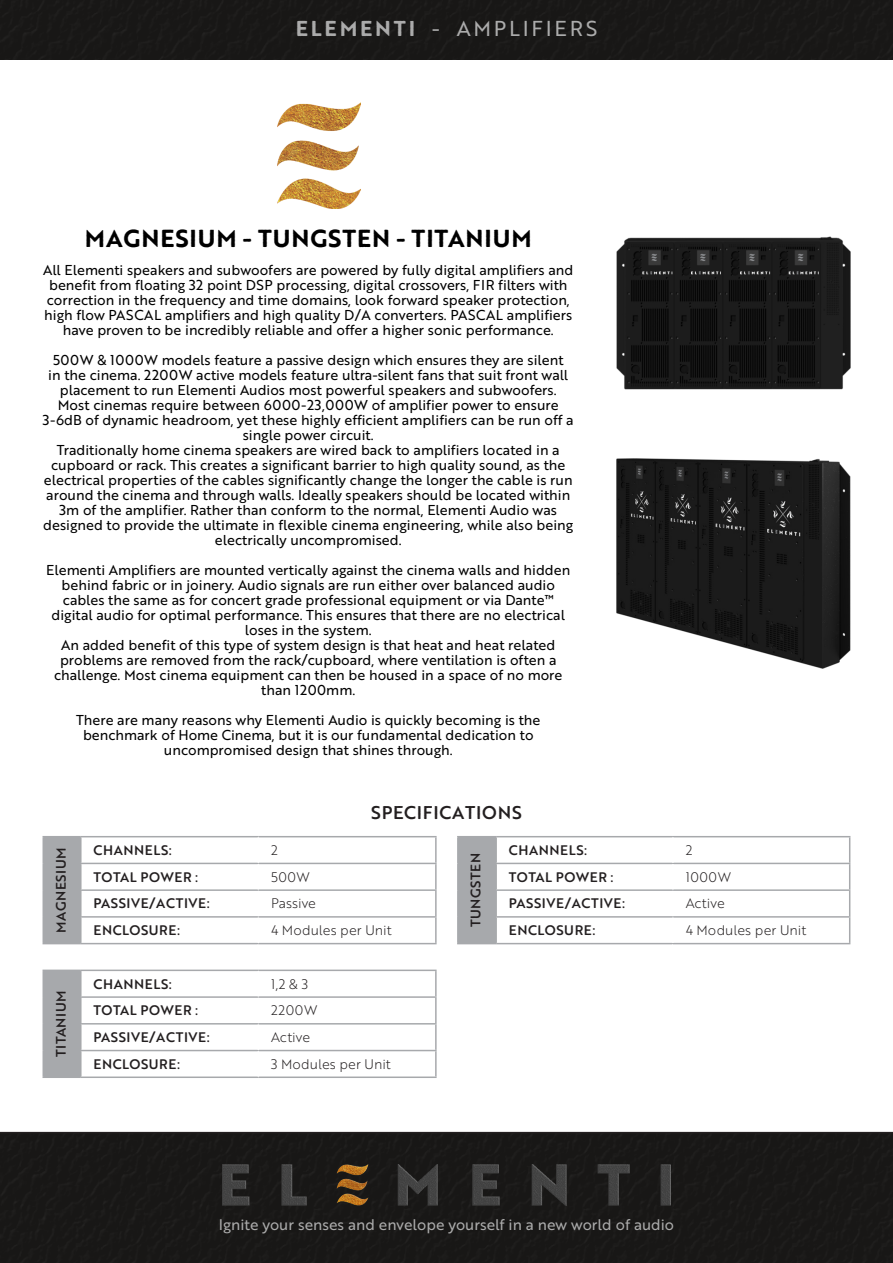
<style>
.page{position:relative;width:893px;height:1263px;background:#fff}
.page>*{position:absolute;margin:0;border:0;box-sizing:border-box;transform-origin:0 0}
.t1{font:700 24px "Brother 1816 Printed";letter-spacing:.035em;color:#000}
.t2{font:21px "Brother 1816 Regular";letter-spacing:.13em;color:#ababab}
.t3{font:500 18px "Brother 1816 Printed";letter-spacing:.04em;color:#231f20}
.t4{font:15px "Brother 1816 Regular";color:#ababab}
.t5{font:13.95px/15px "Brother 1816 Regular";color:#000;text-align:center}
.t6{font:500 13.5px "Brother 1816 Printed";letter-spacing:.04em;color:#231f20}
.t7{font:13.5px "Brother 1816 Light";color:#231f20}
.s1{font-family:"Brother 1816 Printed";font-weight:700}
</style>
<div class="page">
<img style="left:277px;top:102px;width:84px;height:106px">
<img style="left:617px;top:236px;width:233px;height:153px">
<svg style="left:43px;top:837px;width:453px;height:239px"></svg>
<hr style="left:80px;top:889px;width:178px;height:2px;background:#a7a9ac">
<hr style="left:495px;top:889px;width:178px;height:2px;background:#a7a9ac">
<hr style="left:80px;top:916px;width:178px;height:2px;background:#a7a9ac">
<hr style="left:495px;top:916px;width:178px;height:2px;background:#a7a9ac">
<hr style="left:81px;top:943px;width:177px;height:1px;background:#a7a9ac">
<hr style="left:496px;top:943px;width:177px;height:1px;background:#a7a9ac">
<hr style="left:80px;top:1023px;width:178px;height:1px;background:#a7a9ac">
<hr style="left:80px;top:1050px;width:178px;height:1px;background:#a7a9ac">
<hr style="left:81px;top:1076px;width:177px;height:2px;background:#a7a9ac">
<hr style="left:43px;top:1076px;width:38px;height:2px;background:#a7a9ac">
<hr style="left:81px;top:836px;width:177px;height:1px;background:#a7a9ac">
<hr style="left:80px;top:863px;width:178px;height:1px;background:#a7a9ac">
<hr style="left:496px;top:836px;width:177px;height:1px;background:#a7a9ac">
<hr style="left:495px;top:863px;width:178px;height:1px;background:#a7a9ac">
<hr style="left:81px;top:969px;width:177px;height:2px;background:#a7a9ac">
<hr style="left:80px;top:996px;width:178px;height:2px;background:#a7a9ac">
<hr style="left:457px;top:836px;width:39px;height:1px;background:#a7a9ac">
<hr style="left:457px;top:837px;width:2px;height:26px;background:#a7a9ac">
<hr style="left:495px;top:837px;width:2px;height:26px;background:#a7a9ac">
<hr style="left:457px;top:863px;width:2px;height:27px;background:#a7a9ac">
<hr style="left:495px;top:864px;width:2px;height:25px;background:#a7a9ac">
<hr style="left:457px;top:890px;width:2px;height:27px;background:#a7a9ac">
<hr style="left:495px;top:891px;width:2px;height:25px;background:#a7a9ac">
<hr style="left:457px;top:917px;width:2px;height:26px;background:#a7a9ac">
<hr style="left:495px;top:918px;width:2px;height:25px;background:#a7a9ac">
<hr style="left:457px;top:943px;width:39px;height:1px;background:#a7a9ac">
<hr style="left:43px;top:836px;width:38px;height:1px;background:#a7a9ac">
<hr style="left:80px;top:837px;width:2px;height:26px;background:#a7a9ac">
<hr style="left:80px;top:864px;width:2px;height:25px;background:#a7a9ac">
<hr style="left:80px;top:891px;width:2px;height:25px;background:#a7a9ac">
<svg style="left:43px;top:837px;width:1px;height:106px"></svg>
<hr style="left:80px;top:918px;width:2px;height:25px;background:#a7a9ac">
<hr style="left:43px;top:943px;width:38px;height:1px;background:#a7a9ac">
<hr style="left:43px;top:969px;width:38px;height:2px;background:#a7a9ac">
<hr style="left:80px;top:971px;width:2px;height:25px;background:#a7a9ac">
<hr style="left:80px;top:998px;width:2px;height:25px;background:#a7a9ac">
<hr style="left:80px;top:1024px;width:2px;height:26px;background:#a7a9ac">
<svg style="left:43px;top:971px;width:1px;height:105px"></svg>
<hr style="left:80px;top:1051px;width:2px;height:25px;background:#a7a9ac">
<hr style="left:673px;top:836px;width:177px;height:1px;background:#a7a9ac">
<hr style="left:673px;top:863px;width:177px;height:1px;background:#a7a9ac">
<hr style="left:673px;top:889px;width:177px;height:2px;background:#a7a9ac">
<hr style="left:673px;top:916px;width:177px;height:2px;background:#a7a9ac">
<svg style="left:849px;top:837px;width:1px;height:108px"></svg>
<hr style="left:673px;top:943px;width:177px;height:1px;background:#a7a9ac">
<hr style="left:258px;top:836px;width:179px;height:1px;background:#a7a9ac">
<hr style="left:435px;top:837px;width:2px;height:26px;background:#a7a9ac">
<hr style="left:258px;top:863px;width:179px;height:1px;background:#a7a9ac">
<hr style="left:435px;top:864px;width:2px;height:25px;background:#a7a9ac">
<hr style="left:258px;top:889px;width:179px;height:2px;background:#a7a9ac">
<hr style="left:435px;top:891px;width:2px;height:25px;background:#a7a9ac">
<hr style="left:258px;top:916px;width:179px;height:2px;background:#a7a9ac">
<hr style="left:435px;top:918px;width:2px;height:25px;background:#a7a9ac">
<hr style="left:258px;top:943px;width:179px;height:1px;background:#a7a9ac">
<hr style="left:258px;top:969px;width:179px;height:2px;background:#a7a9ac">
<hr style="left:435px;top:971px;width:2px;height:25px;background:#a7a9ac">
<hr style="left:258px;top:996px;width:179px;height:2px;background:#a7a9ac">
<hr style="left:435px;top:998px;width:2px;height:25px;background:#a7a9ac">
<hr style="left:258px;top:1023px;width:179px;height:1px;background:#a7a9ac">
<hr style="left:435px;top:1024px;width:2px;height:26px;background:#a7a9ac">
<hr style="left:258px;top:1050px;width:179px;height:1px;background:#a7a9ac">
<hr style="left:435px;top:1051px;width:2px;height:25px;background:#a7a9ac">
<hr style="left:258px;top:1076px;width:179px;height:2px;background:#a7a9ac">
<svg style="left:258px;top:837px;width:1px;height:239px"></svg>
<div style="left:0;top:1132px;width:893px;height:131px;background:#181716"></div>
<div style="left:0;top:0;width:893px;height:60px;background:#181716"></div>
<img style="left:222px;top:1164px;width:449px;height:41px">
<img style="left:617px;top:459px;width:233px;height:209px">
<p class="t2" style="left:296px;top:13px;width:303px"><span class="s1">ELEMENTI</span> - AMPLIFIERS</p>
<p class="t1" style="left:85px;top:220px;width:448px">MAGNESIUM - TUNGSTEN - TITANIUM</p>
<p class="t5" style="left:43px;top:262px;width:532px">All Elementi speakers and subwoofers are powered by fully digital amplifiers and benefit from floating 32 point DSP processing, digital crossovers, FIR filters with correction in the frequency and time domains, look forward speaker protection, high flow PASCAL amplifiers and high quality D/A converters. PASCAL amplifiers have proven to be incredibly reliable and offer a higher sonic performance.</p>
<p class="t5" style="left:43px;top:352px;width:532px">500W &amp; 1000W models feature a passive design which ensures they are silent<br>in the cinema. 2200W active models feature ultra-silent fans that suit front wall placement to run Elementi Audios most powerful speakers and subwoofers.<br>Most cinemas require between 6000-23,000W of amplifier power to ensure 3-6dB of dynamic headroom, yet these highly efficient amplifiers can be run off a single power circuit.</p>
<p class="t5" style="left:43px;top:442px;width:531px">Traditionally home cinema speakers are wired back to amplifiers located in a cupboard or rack. This creates a significant barrier to high quality sound, as the electrical properties of the cables significantly change the longer the cable is run around the cinema and through walls. Ideally speakers should be located within 3m of the amplifier. Rather than conform to the normal, Elementi Audio was designed to provide the ultimate in flexible cinema engineering, while also being electrically uncompromised.</p>
<p class="t5" style="left:46px;top:562px;width:526px">Elementi Amplifiers are mounted vertically against the cinema walls and hidden behind fabric or in joinery. Audio signals are run either over balanced audio cables the same as for concert grade professional equipment or via Dante™ digital audio for optimal performance. This ensures that there are no electrical loses in the system.</p>
<p class="t5" style="left:54px;top:637px;width:510px">An added benefit of this type of system design is that heat and heat related problems are removed from the rack/cupboard, where ventilation is often a challenge. Most cinema equipment can then be housed in a space of no more than 1200mm.</p>
<p class="t5" style="left:76px;top:712px;width:466px">There are many reasons why Elementi Audio is quickly becoming is the benchmark of Home Cinema, but it is our fundamental dedication to uncompromised design that shines through.</p>
<p class="t3" style="left:371px;top:799px;width:152px">SPECIFICATIONS</p>
<p class="t6" style="left:51px;top:933px;width:87px;rotate:-90deg">MAGNESIUM</p>
<p class="t6" style="left:94px;top:840px;width:80px">CHANNELS:</p>
<p class="t7" style="left:271px;top:840px;width:8px">2</p>
<p class="t6" style="left:509px;top:840px;width:80px">CHANNELS:</p>
<p class="t7" style="left:686px;top:840px;width:8px">2</p>
<p class="t6" style="left:465px;top:927px;width:76px;rotate:-90deg">TUNGSTEN</p>
<p class="t6" style="left:94px;top:867px;width:106px">TOTAL POWER :</p>
<p class="t7" style="left:271px;top:867px;width:40px">500W</p>
<p class="t6" style="left:509px;top:867px;width:106px">TOTAL POWER :</p>
<p class="t7" style="left:686px;top:867px;width:47px">1000W</p>
<p class="t6" style="left:94px;top:893px;width:118px">PASSIVE/ACTIVE:</p>
<p class="t7" style="left:271px;top:894px;width:46px">Passive</p>
<p class="t6" style="left:509px;top:893px;width:118px">PASSIVE/ACTIVE:</p>
<p class="t7" style="left:686px;top:894px;width:41px">Active</p>
<p class="t6" style="left:94px;top:920px;width:88px">ENCLOSURE:</p>
<p class="t7" style="left:271px;top:920px;width:122px">4 Modules per Unit</p>
<p class="t6" style="left:509px;top:920px;width:88px">ENCLOSURE:</p>
<p class="t7" style="left:686px;top:920px;width:122px">4 Modules per Unit</p>
<p class="t6" style="left:51px;top:1057px;width:68px;rotate:-90deg">TITANIUM</p>
<p class="t6" style="left:94px;top:973px;width:80px">CHANNELS:</p>
<p class="t7" style="left:271px;top:974px;width:39px">1,2 &amp; 3</p>
<p class="t6" style="left:94px;top:1000px;width:106px">TOTAL POWER :</p>
<p class="t7" style="left:271px;top:1000px;width:48px">2200W</p>
<p class="t6" style="left:94px;top:1027px;width:118px">PASSIVE/ACTIVE:</p>
<p class="t7" style="left:271px;top:1027px;width:41px">Active</p>
<p class="t6" style="left:94px;top:1054px;width:88px">ENCLOSURE:</p>
<p class="t7" style="left:271px;top:1054px;width:121px">3 Modules per Unit</p>
<p class="t4" style="left:219px;top:1213px;width:457px">Ignite your senses and envelope yourself in a new world of audio</p>
</div>
